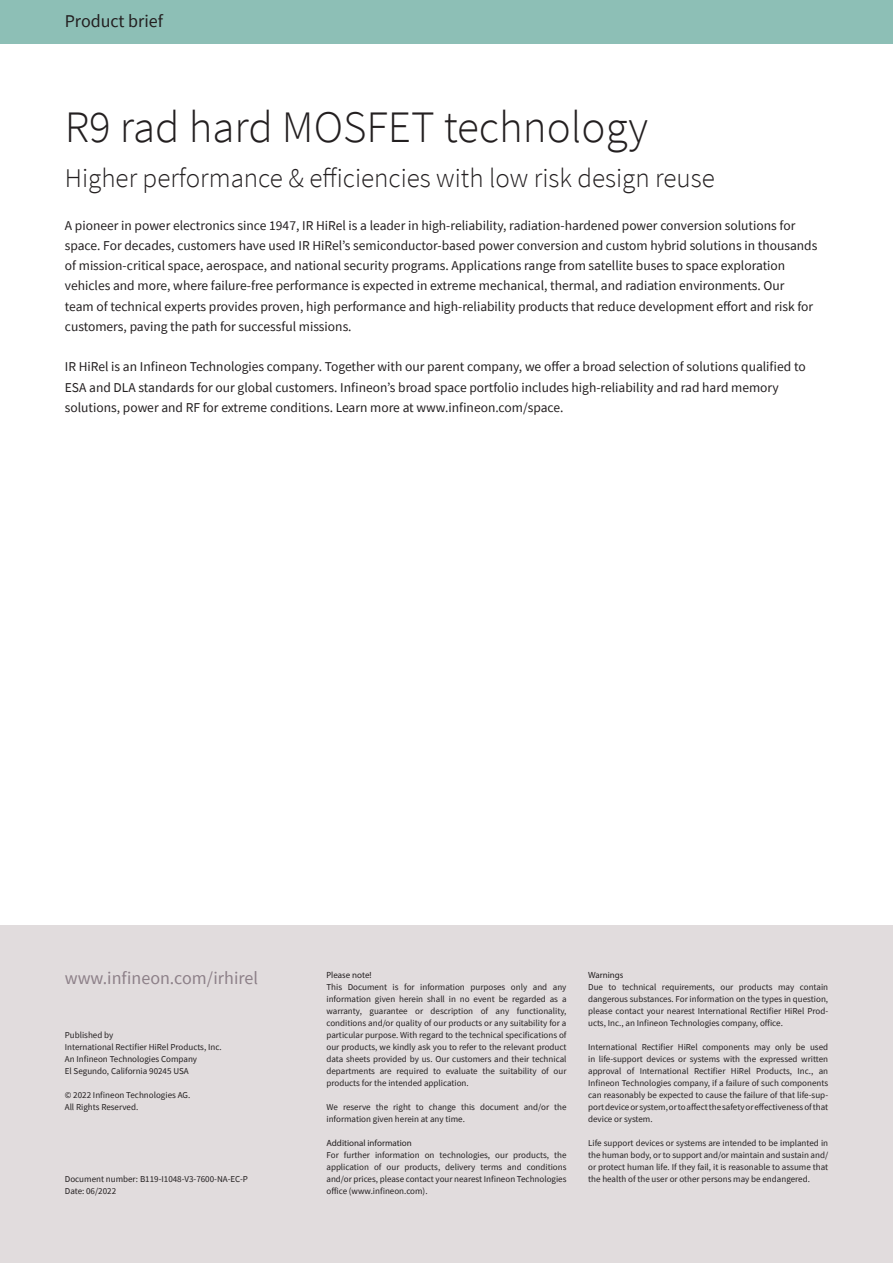
<style>
.page{position:relative;width:893px;height:1263px;background:#fff}
.page>*{position:absolute;margin:0;border:0;box-sizing:border-box;transform-origin:0 0}
.t1{font:300 45px "Source Sans Pro";color:#231f20}
.t2{font:300 27px "Source Sans Pro";color:#231f20}
.t3{font:18px "Source Sans Pro";color:#8d8088}
.t4{font:18px "Source Sans Pro";color:#231f20}
.t5{font:13.5px/20.2px "Source Sans Pro";color:#231f20}
.t6{font:9px/12px "Source Sans Pro";color:#231f20;text-align:justify}
.t7{font:9px "Myriad Pro";color:#231f20}
</style>
<div class="page">
<div style="left:0;top:925px;width:893px;height:338px;background:#e1dcdd"></div>
<div style="left:0;top:0;width:893px;height:43px;background:#8dbfb6"></div>
<h3 class="t4" style="left:65px;top:10px;width:100px">Product brief</h3>
<h1 class="t1" style="left:65px;top:99px;width:585px">R9 rad hard MOSFET technology</h1>
<h2 class="t2" style="left:65px;top:162px;width:651px">Higher performance &amp; efficiencies with low risk design reuse</h2>
<p class="t5" style="left:65px;top:215px;width:754px">A pioneer in power electronics since 1947, IR HiRel is a leader in high-reliability, radiation-hardened power conversion solutions for space. For decades, customers have used IR HiRel’s semiconductor-based power conversion and custom hybrid solutions in thousands of mission-critical space, aerospace, and national security programs. Applications range from satellite buses to space exploration vehicles and more, where failure-free performance is expected in extreme mechanical, thermal, and radiation environments. Our<br>team of technical experts provides proven, high performance and high-reliability products that reduce development effort and risk for customers, paving the path for successful missions.</p>
<p class="t5" style="left:65px;top:357px;width:742px">IR HiRel is an Infineon Technologies company. Together with our parent company, we offer a broad selection of solutions qualified to<br>ESA and DLA standards for our global customers. Infineon’s broad space portfolio includes high-reliability and rad hard memory solutions, power and RF for extreme conditions. Learn more at www.infineon.com/space.</p>
<h3 class="t3" style="left:65px;top:967px;width:195px">www.infineon.com/irhirel</h3>
<p class="t6" style="left:65px;top:1028px;width:158px;text-align:left">Published by<br>International Rectifier HiRel Products, Inc.<br>An Infineon Technologies Company<br>El Segundo, California 90245 USA</p>
<p class="t6" style="left:65px;top:1088px;width:127px">© 2022 Infineon Technologies AG.<br>All Rights Reserved.</p>
<p class="t6" style="left:65px;top:1172px;width:185px">Document number: B119-I1048-V3-7600-NA-EC-P<br>Date: 06/2022</p>
<p class="t7" style="left:326px;top:969px;width:47px">Please note!</p>
<p class="t6" style="left:326px;top:980px;width:242px">This Document is for information purposes only and any information given herein shall in no event be regarded as a warranty, guarantee or description of any functionality, conditions and/or quality of our products or any suitability for a particular purpose. With regard to the technical specifications of our products, we kindly ask you to refer to the relevant product data sheets provided by us. Our customers and their technical departments are required to evaluate the suitability of our products for the intended application.</p>
<p class="t6" style="left:326px;top:1100px;width:242px">We reserve the right to change this document and/or the information given herein at any time.</p>
<p class="t7" style="left:326px;top:1137px;width:87px">Additional information</p>
<p class="t6" style="left:326px;top:1148px;width:242px">For further information on technologies, our products, the application of our products, delivery terms and conditions and/or prices, please contact your nearest Infineon Technologies office (www.infineon.com).</p>
<p class="t7" style="left:588px;top:969px;width:37px">Warnings</p>
<p class="t6" style="left:588px;top:980px;width:242px">Due to technical requirements, our products may contain dangerous substances. For information on the types in question, please contact your nearest International Rectifier HiRel Prod&shy;ucts, Inc., an Infineon Technologies company, office.</p>
<p class="t6" style="left:588px;top:1040px;width:242px">International Rectifier HiRel components may only be used in life-support devices or systems with the expressed written approval of International Rectifier HiRel Products, Inc., an Infineon Technologies company, if a failure of such components can reasonably be expected to cause the failure of that life-sup&shy;port device or system, or to affect the safety or effectiveness of that device or system.</p>
<p class="t6" style="left:588px;top:1136px;width:242px">Life support devices or systems are intended to be implanted in the human body, or to support and/or maintain and sustain and/ or protect human life. If they fail, it is reasonable to assume that the health of the user or other persons may be endangered.</p>
</div>
